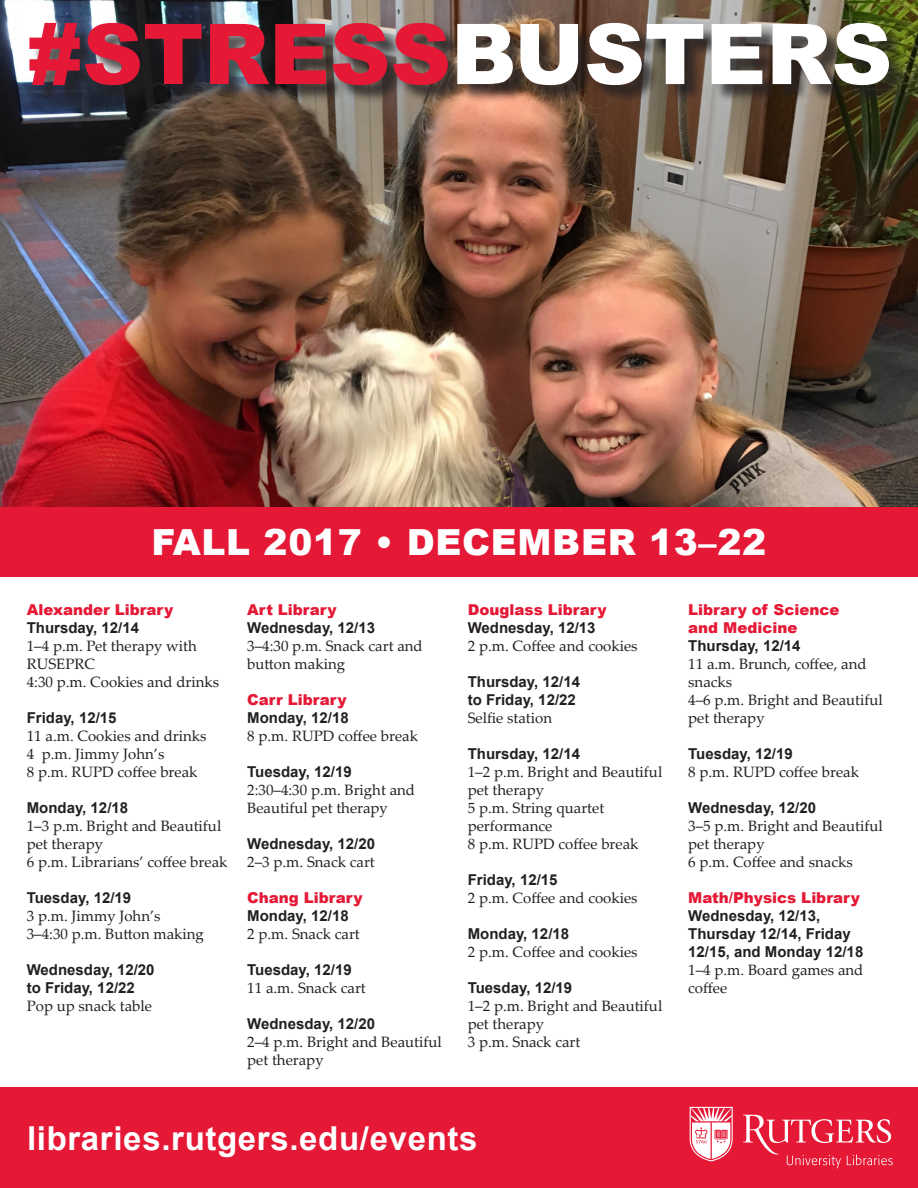
<style>
.page{position:relative;width:918px;height:1188px;background:#fff}
.page>*{position:absolute;margin:0;border:0;box-sizing:border-box;transform-origin:0 0}
.t1{font:900 84px "Arial";color:#e51836}
.t2{font:900 36px "Arial";letter-spacing:.02em;color:#fff}
.t3{font:700 33px "Arial";letter-spacing:.02em;color:#fff}
.t4{font:15px/18px "Palatino Linotype";color:#231f20}
.t5{font:700 15px/18px "Arial";color:#231f20}
.t6{font:900 15px "Arial";color:#e51836}
.s1{color:#fff}
.s2{font-family:"Arial";font-weight:700}
</style>
<div class="page">
<img style="left:0;top:0;width:918px;height:508px">
<div style="left:0;top:508px;width:918px;height:69px;background:#e51836"></div>
<div style="left:32px;top:25px;width:875px;height:79px;background:#231f20;opacity:.75"></div>
<div style="left:0;top:1087px;width:918px;height:101px;background:#e51836"></div>
<svg style="left:743px;top:1114px;width:150px;height:54px"></svg>
<svg style="left:690px;top:1107px;width:43px;height:54px"></svg>
<p class="t1" style="left:27px;top:-7px;width:867px">#STRESS<span class="s1">BUSTERS</span></p>
<p class="t2" style="left:151px;top:516px;width:616px">FALL 2017 • DECEMBER 13–22</p>
<p class="t6" style="left:27px;top:599px;width:148px">Alexander Library</p>
<p class="t4" style="left:27px;top:618px;width:171px"><span class="s2">Thursday, 12/14<br></span>1–4 p.m. Pet therapy with<br>RUSEPRC</p>
<p class="t4" style="left:27px;top:672px;width:194px">4:30 p.m. Cookies and drinks</p>
<p class="t5" style="left:27px;top:709px;width:91px">Friday, 12/15</p>
<p class="t4" style="left:27px;top:726px;width:181px">11 a.m. Cookies and drinks</p>
<p class="t4" style="left:27px;top:744px;width:139px">4 p.m. Jimmy John’s</p>
<p class="t4" style="left:27px;top:762px;width:172px">8 p.m. RUPD coffee break</p>
<p class="t5" style="left:27px;top:799px;width:103px">Monday, 12/18</p>
<p class="t4" style="left:27px;top:816px;width:196px">1–3 p.m. Bright and Beautiful pet therapy</p>
<p class="t4" style="left:27px;top:852px;width:202px">6 p.m. Librarians’ coffee break</p>
<p class="t5" style="left:27px;top:889px;width:106px">Tuesday, 12/19</p>
<p class="t4" style="left:27px;top:906px;width:135px">3 p.m. Jimmy John’s</p>
<p class="t4" style="left:27px;top:924px;width:179px">3–4:30 p.m. Button making</p>
<p class="t5" style="left:27px;top:961px;width:129px">Wednesday, 12/20</p>
<p class="t5" style="left:27px;top:979px;width:110px">to Friday, 12/22</p>
<p class="t4" style="left:27px;top:996px;width:127px">Pop up snack table</p>
<p class="t6" style="left:247px;top:599px;width:91px">Art Library</p>
<p class="t5" style="left:247px;top:619px;width:129px">Wednesday, 12/13</p>
<p class="t4" style="left:247px;top:636px;width:177px">3–4:30 p.m. Snack cart and button making</p>
<p class="t6" style="left:247px;top:689px;width:101px">Carr Library</p>
<p class="t5" style="left:247px;top:709px;width:103px">Monday, 12/18</p>
<p class="t4" style="left:247px;top:726px;width:172px">8 p.m. RUPD coffee break</p>
<p class="t5" style="left:247px;top:763px;width:106px">Tuesday, 12/19</p>
<p class="t4" style="left:247px;top:780px;width:169px">2:30–4:30 p.m. Bright and<br>Beautiful pet therapy</p>
<p class="t5" style="left:247px;top:835px;width:129px">Wednesday, 12/20</p>
<p class="t4" style="left:247px;top:852px;width:129px">2–3 p.m. Snack cart</p>
<p class="t6" style="left:247px;top:887px;width:117px">Chang Library</p>
<p class="t5" style="left:247px;top:907px;width:103px">Monday, 12/18</p>
<p class="t4" style="left:247px;top:924px;width:114px">2 p.m. Snack cart</p>
<p class="t5" style="left:247px;top:961px;width:106px">Tuesday, 12/19</p>
<p class="t4" style="left:247px;top:978px;width:120px">11 a.m. Snack cart</p>
<p class="t5" style="left:247px;top:1015px;width:129px">Wednesday, 12/20</p>
<p class="t4" style="left:247px;top:1032px;width:196px">2–4 p.m. Bright and Beautiful pet therapy</p>
<p class="t6" style="left:468px;top:598px;width:140px">Douglass Library</p>
<p class="t5" style="left:468px;top:619px;width:129px">Wednesday, 12/13</p>
<p class="t4" style="left:468px;top:636px;width:171px">2 p.m. Coffee and cookies</p>
<p class="t5" style="left:468px;top:673px;width:114px">Thursday, 12/14</p>
<p class="t5" style="left:468px;top:691px;width:110px">to Friday, 12/22</p>
<p class="t4" style="left:468px;top:708px;width:86px">Selfie station</p>
<p class="t5" style="left:468px;top:745px;width:114px">Thursday, 12/14</p>
<p class="t4" style="left:468px;top:762px;width:196px">1–2 p.m. Bright and Beautiful pet therapy</p>
<p class="t4" style="left:468px;top:798px;width:138px">5 p.m. String quartet performance</p>
<p class="t4" style="left:468px;top:834px;width:172px">8 p.m. RUPD coffee break</p>
<p class="t5" style="left:468px;top:871px;width:91px">Friday, 12/15</p>
<p class="t4" style="left:468px;top:888px;width:171px">2 p.m. Coffee and cookies</p>
<p class="t5" style="left:468px;top:925px;width:103px">Monday, 12/18</p>
<p class="t4" style="left:468px;top:942px;width:171px">2 p.m. Coffee and cookies</p>
<p class="t5" style="left:468px;top:979px;width:106px">Tuesday, 12/19</p>
<p class="t4" style="left:468px;top:996px;width:196px">1–2 p.m. Bright and Beautiful pet therapy</p>
<p class="t4" style="left:468px;top:1032px;width:114px">3 p.m. Snack cart</p>
<p class="t3" style="left:27px;top:1116px;width:452px">libraries.rutgers.edu/events</p>
<p class="t6" style="left:688px;top:598px;width:153px">Library of Science</p>
<p class="t6" style="left:688px;top:616px;width:111px">and Medicine</p>
<p class="t5" style="left:688px;top:637px;width:114px">Thursday, 12/14</p>
<p class="t4" style="left:688px;top:654px;width:180px">11 a.m. Brunch, coffee, and snacks</p>
<p class="t4" style="left:688px;top:690px;width:196px">4–6 p.m. Bright and Beautiful pet therapy</p>
<p class="t5" style="left:688px;top:745px;width:106px">Tuesday, 12/19</p>
<p class="t4" style="left:688px;top:762px;width:172px">8 p.m. RUPD coffee break</p>
<p class="t5" style="left:688px;top:799px;width:129px">Wednesday, 12/20</p>
<p class="t4" style="left:688px;top:816px;width:196px">3–5 p.m. Bright and Beautiful pet therapy</p>
<p class="t4" style="left:688px;top:852px;width:166px">6 p.m. Coffee and snacks</p>
<p class="t6" style="left:688px;top:886px;width:173px">Math/Physics Library</p>
<p class="t5" style="left:688px;top:907px;width:177px">Wednesday, 12/13,<br>Thursday 12/14, Friday<br>12/15, and Monday 12/18</p>
<p class="t4" style="left:688px;top:960px;width:177px">1–4 p.m. Board games and coffee</p>
</div>
